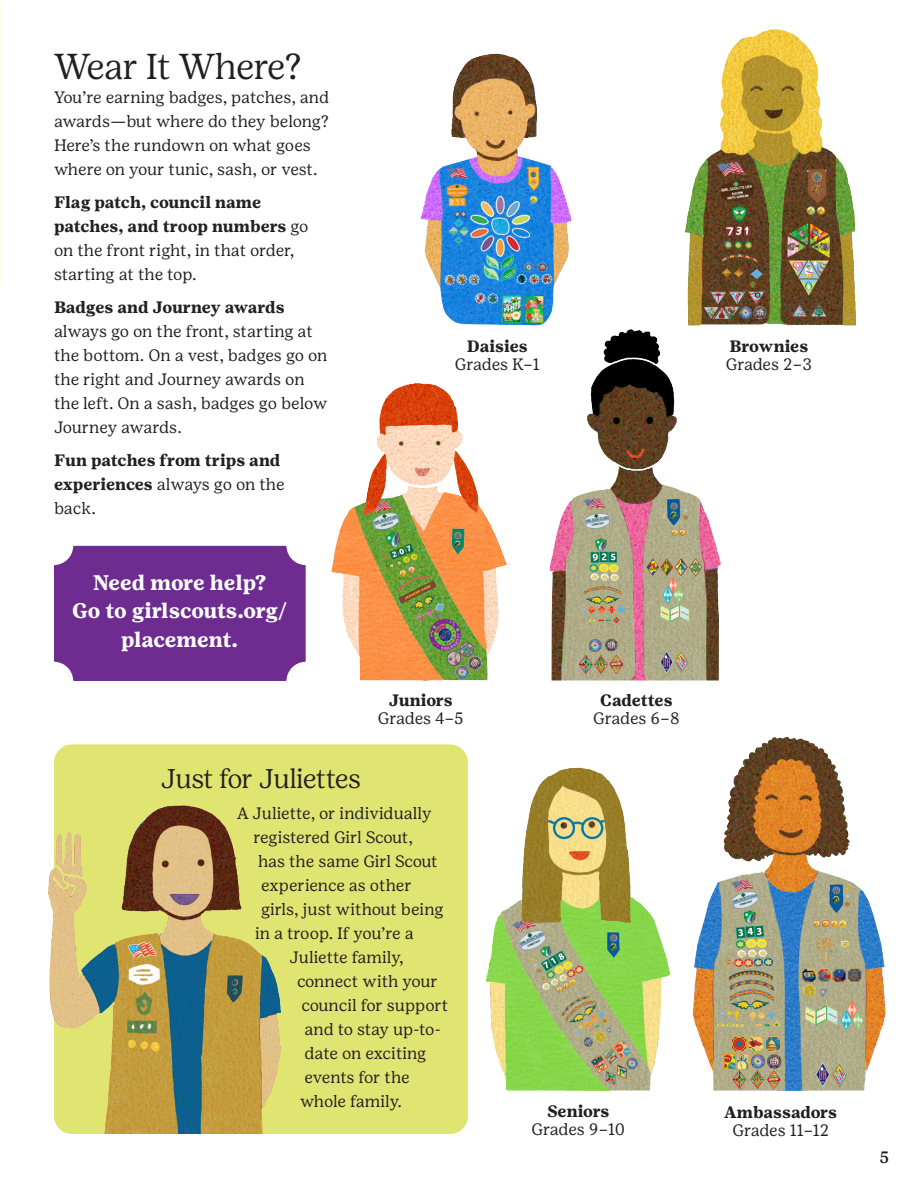
<style>
.page{position:relative;width:918px;height:1188px;background:#fff}
.page>*{position:absolute;margin:0;border:0;box-sizing:border-box;transform-origin:0 0}
.Hed{font:300 36px "Girl Scout Display";letter-spacing:-.005em;color:#231f20}
.Hed-2{font:300 27px "Girl Scout Display";letter-spacing:-.01em;color:#231f20}
.Body{font:700 21.15px/28px "Girl Scout Text";letter-spacing:-.01em;color:#fff;text-align:center}
.Body-2{font:16.5px/24px "Girl Scout Text";letter-spacing:-.01em;color:#231f20}
.Body-3{font:700 16.5px/24px "Girl Scout Text";color:#231f20}
.Body-4{font:700 16.5px "Girl Scout Text";letter-spacing:-.02em;color:#231f20}
.Body-5{font:500 16.5px "Girl Scout Text";color:#231f20}
.s1{font-weight:700}
.s2{font-weight:400}
</style>
<div class="page">
<img style="left:420px;top:53px;width:152px;height:273px">
<img style="left:685px;top:29px;width:171px;height:297px">
<img style="left:331px;top:383px;width:176px;height:298px">
<img style="left:536px;top:315px;width:189px;height:366px">
<img style="left:486px;top:767px;width:184px;height:324px">
<img style="left:692px;top:736px;width:194px;height:355px">
<div style="left:54px;top:744px;width:414px;height:390px;background:#dfe570;border-radius:18px"></div>
<div style="left:54px;top:546px;width:252px;height:135px;background:#6e2c91"></div>
<img style="left:48px;top:805px;width:234px;height:329px">
<p class="Hed" style="left:54px;top:46px;width:249px">Wear It Where?</p>
<p class="Body-2" style="left:54px;top:85px;width:277px">You’re earning badges, patches, and awards—but where do they belong?<br>Here’s the rundown on what goes where on your tunic, sash, or vest.</p>
<p class="Body-2" style="left:54px;top:190px;width:256px"><span class="s1">Flag patch, council name patches, and troop numbers</span> go on the front right, in that order, starting at the top.</p>
<p class="Body-2" style="left:54px;top:295px;width:275px"><span class="s1">Badges and Journey awards </span>always go on the front, starting at the bottom. On a vest, badges go on the right and Journey awards on the left. On a sash, badges go below<br>Journey awards.</p>
<p class="Body-3" style="left:54px;top:448px;width:232px">Fun patches from trips and experiences <span class="s2">always go on the back.</span></p>
<p class="Body" style="left:93px;top:569px;width:175px">Need more help?</p>
<p class="Body" style="left:72px;top:597px;width:216px">Go to girlscouts.org/ placement.</p>
<p class="Body-3" style="left:467px;top:335px;width:62px">Daisies</p>
<p class="Body-2" style="left:455px;top:353px;width:86px">Grades K–1</p>
<p class="Body-4" style="left:389px;top:691px;width:65px">Juniors</p>
<p class="Body-2" style="left:378px;top:707px;width:87px">Grades 4–5</p>
<p class="Body-3" style="left:600px;top:688px;width:74px">Cadettes</p>
<p class="Body-2" style="left:593px;top:707px;width:88px">Grades 6–8</p>
<p class="Hed-2" style="left:161px;top:763px;width:201px">Just for Juliettes</p>
<p class="Body-2" style="left:237px;top:802px;width:196px">A Juliette, or individually</p>
<p class="Body-2" style="left:254px;top:826px;width:161px">registered Girl Scout,</p>
<p class="Body-2" style="left:258px;top:850px;width:181px">has the same Girl Scout</p>
<p class="Body-2" style="left:261px;top:874px;width:152px">experience as other</p>
<p class="Body-2" style="left:261px;top:898px;width:184px">girls, just without being</p>
<p class="Body-2" style="left:255px;top:922px;width:160px">in a troop. If you’re a</p>
<p class="Body-2" style="left:290px;top:946px;width:116px">Juliette family,</p>
<p class="Body-2" style="left:297px;top:970px;width:142px">connect with your</p>
<p class="Body-2" style="left:302px;top:994px;width:148px">council for support</p>
<p class="Body-2" style="left:304px;top:1018px;width:138px">and to stay up-to-</p>
<p class="Body-2" style="left:304px;top:1042px;width:123px">date on exciting</p>
<p class="Body-2" style="left:304px;top:1066px;width:107px">events for the</p>
<p class="Body-2" style="left:300px;top:1090px;width:104px">whole family.</p>
<p class="Body-3" style="left:547px;top:1100px;width:64px">Seniors</p>
<p class="Body-2" style="left:531px;top:1118px;width:95px">Grades 9–10</p>
<p class="Body-3" style="left:729px;top:335px;width:80px">Brownies</p>
<p class="Body-2" style="left:726px;top:353px;width:88px">Grades 2–3</p>
<p class="Body-3" style="left:725px;top:1100px;width:114px">Ambassadors</p>
<p class="Body-2" style="left:732px;top:1118px;width:98px">Grades 11–12</p>
<p class="Body-5" style="left:879px;top:1148px;width:11px">5</p>
</div>
